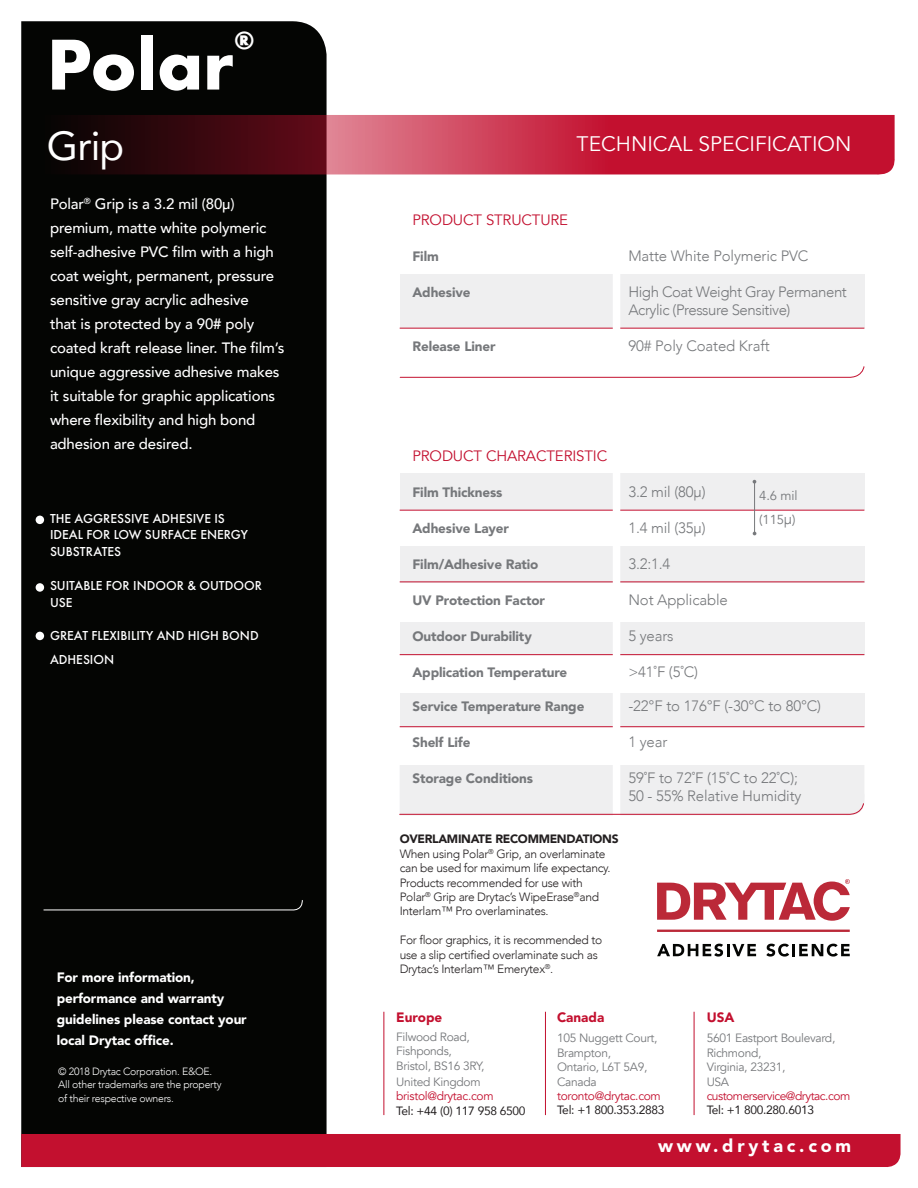
<style>
.page{position:relative;width:918px;height:1188px;background:#fff}
.page>*{position:absolute;margin:0;border:0;box-sizing:border-box;transform-origin:0 0}
.t1{font:700 74.7px "Futura EF";color:#fff}
.t2{font:700 43.5px "Futura EF";color:#fff}
.t3{font:40.5px "Avenir";color:#fff}
.t4{font:21px "Avenir";color:#fff}
.t5{font:900 18px "Avenir";letter-spacing:.21em;color:#fff}
.t6{font:500 15px/24px "Avenir";letter-spacing:-.01em;color:#fff}
.t7{font:300 15px "Avenir";letter-spacing:-.01em;color:#76787b}
.t8{font:300 15px "Avenir";letter-spacing:-.03em;color:#76787b}
.t9{font:15px "Avenir";letter-spacing:-.01em;color:#c3102f}
.t10{font:900 13.5px "Avenir";letter-spacing:-.01em;color:#76787b}
.t11{font:500 13.5px/16.5px "Futura EF";color:#fff}
.t12{font:900 13.5px/21px "Avenir";letter-spacing:-.01em;color:#fff}
.t13{font:900 13.5px "Avenir";color:#c3102f}
.t14{font:13.05px "Avenir";letter-spacing:-.01em;color:#76787b}
.t15{font:300 12px/14.4px "Avenir";letter-spacing:-.025em;color:#231f20}
.t16{font:12px "Avenir";letter-spacing:-.025em;color:#76787b}
.t17{font:12px "Avenir";letter-spacing:-.025em;color:#c3102f}
.t18{font:12px "Avenir";letter-spacing:-.025em;color:#231f20}
.t19{font:900 12px "Avenir";letter-spacing:-.025em;color:#231f20}
.t20{font:300 10.5px/13.5px "Avenir";letter-spacing:-.025em;color:#fff}
.s1{font-weight:300;font-size:15px}
</style>
<div class="page">
<div style="left:21px;top:21px;width:306px;height:1113px;background:#040503"></div>
<div style="left:21px;top:1134px;width:880px;height:33px;background:#c3102f"></div>
<svg style="left:44px;top:115px;width:851px;height:60px;background:#982236"></svg>
<svg style="left:43px;top:900px;width:261px;height:11px;background:#1b1c1a"></svg>
<hr style="left:384px;top:1012px;width:1px;height:103px;background:#c3102f">
<hr style="left:545px;top:1012px;width:1px;height:103px;background:#c3102f">
<hr style="left:694px;top:1012px;width:1px;height:103px;background:#c3102f">
<svg style="left:657px;top:879px;width:193px;height:42px"></svg>
<svg style="left:657px;top:944px;width:99px;height:13px"></svg>
<svg style="left:766px;top:944px;width:84px;height:13px"></svg>
<hr style="left:657px;top:930px;width:193px;height:2px;background:#bb2938">
<div style="left:36px;top:516px;width:8px;height:8px;background:#fff;border-radius:50%"></div>
<div style="left:36px;top:583px;width:8px;height:9px;background:#fff;border-radius:50%"></div>
<div style="left:36px;top:632px;width:8px;height:8px;background:#fff;border-radius:50%"></div>
<div style="left:400px;top:274px;width:464px;height:54px;background:#efeff0"></div>
<hr style="left:400px;top:328px;width:464px;height:1px;background:#c3102f">
<div style="left:400px;top:693px;width:464px;height:33px;background:#efeff0"></div>
<div style="left:400px;top:623px;width:464px;height:32px;background:#efeff0"></div>
<div style="left:400px;top:546px;width:464px;height:36px;background:#efeff0"></div>
<div style="left:400px;top:474px;width:464px;height:36px;background:#efeff0"></div>
<hr style="left:400px;top:510px;width:464px;height:1px;background:#c3102f">
<hr style="left:400px;top:582px;width:464px;height:1px;background:#c3102f">
<hr style="left:400px;top:654px;width:464px;height:1px;background:#c3102f">
<hr style="left:400px;top:726px;width:464px;height:1px;background:#c3102f">
<div style="left:613px;top:242px;width:7px;height:133px;background:#fff"></div>
<hr style="left:754px;top:480px;width:1px;height:53px;background:#76787b">
<svg style="left:399px;top:366px;width:466px;height:12px"></svg>
<div style="left:613px;top:447px;width:7px;height:404px;background:#fff"></div>
<div style="left:399px;top:765px;width:466px;height:50px;background:#efeff0"></div>
<p class="t1" style="left:47px;top:20px;width:188px">Polar</p>
<p class="t2" style="left:234px;top:24px;width:23px">®</p>
<p class="t3" style="left:47px;top:113px;width:79px">Grip</p>
<p class="t6" style="left:50px;top:191px;width:236px">Polar<sup>®</sup> Grip is a 3.2 mil (80μ) premium, matte white polymeric self-adhesive PVC film with a high coat weight, permanent, pressure sensitive gray acrylic adhesive<br>that is protected by a 90# poly coated kraft release liner. The film’s unique aggressive adhesive makes it suitable for graphic applications where flexibility and high bond adhesion are desired.</p>
<p class="t11" style="left:50px;top:510px;width:199px">THE AGGRESSIVE ADHESIVE IS<br>IDEAL FOR LOW SURFACE ENERGY<br>SUBSTRATES</p>
<p class="t11" style="left:50px;top:578px;width:213px">SUITABLE FOR INDOOR &amp; OUTDOOR<br>USE</p>
<p class="t11" style="left:50px;top:623px;width:210px;line-height:24px">GREAT FLEXIBILITY AND HIGH BOND<br>ADHESION</p>
<p class="t12" style="left:57px;top:967px;width:192px">For more information, performance and warranty guidelines please contact your local Drytac office.</p>
<p class="t20" style="left:58px;top:1064px;width:165px">© 2018 Drytac Corporation. E&amp;OE.<br>All other trademarks are the property of their respective owners.</p>
<p class="t4" style="left:577px;top:131px;width:276px">TECHNICAL SPECIFICATION</p>
<p class="t9" style="left:412px;top:211px;width:157px">PRODUCT STRUCTURE</p>
<p class="t10" style="left:412px;top:245px;width:28px">Film</p>
<p class="t7" style="left:628px;top:247px;width:182px">Matte White Polymeric PVC</p>
<p class="t10" style="left:412px;top:281px;width:60px">Adhesive</p>
<p class="t8" style="left:628px;top:283px;width:220px">High Coat Weight Gray Permanent</p>
<p class="t8" style="left:628px;top:301px;width:164px">Acrylic (Pressure Sensitive)</p>
<p class="t10" style="left:412px;top:335px;width:85px">Release Liner</p>
<p class="t7" style="left:628px;top:337px;width:143px">90# Poly Coated Kraft</p>
<p class="t9" style="left:412px;top:447px;width:196px">PRODUCT CHARACTERISTIC</p>
<p class="t10" style="left:412px;top:480px;width:92px">Film Thickness</p>
<p class="t7" style="left:628px;top:483px;width:79px">3.2 mil (80μ)</p>
<p class="t10" style="left:412px;top:516px;width:98px">Adhesive Layer</p>
<p class="t7" style="left:628px;top:519px;width:79px">1.4 mil (35μ)</p>
<p class="t10" style="left:412px;top:552px;width:128px">Film/Adhesive Ratio</p>
<p class="t7" style="left:628px;top:555px;width:43px">3.2:1.4</p>
<p class="t10" style="left:412px;top:588px;width:134px">UV Protection Factor</p>
<p class="t7" style="left:628px;top:591px;width:101px">Not Applicable</p>
<p class="t10" style="left:412px;top:624px;width:121px">Outdoor Durability</p>
<p class="t7" style="left:628px;top:627px;width:47px">5 years</p>
<p class="t10" style="left:412px;top:660px;width:156px">Application Temperature</p>
<p class="t7" style="left:628px;top:663px;width:71px">&gt;41˚F (5˚C)</p>
<p class="t10" style="left:412px;top:695px;width:174px">Service Temperature Range</p>
<p class="t7" style="left:628px;top:697px;width:194px">-22°F to 176°F (-30°C to 80°C)</p>
<p class="t10" style="left:412px;top:731px;width:60px">Shelf Life</p>
<p class="t7" style="left:628px;top:733px;width:41px">1 year</p>
<p class="t10" style="left:412px;top:767px;width:122px">Storage Conditions</p>
<p class="t7" style="left:628px;top:769px;width:171px">59˚F to 72˚F (15˚C to 22˚C);</p>
<p class="t7" style="left:628px;top:787px;width:175px">50 - 55% Relative Humidity</p>
<p class="t14" style="left:759px;top:487px;width:40px">4.6 mil</p>
<p class="t14" style="left:759px;top:511px;width:38px">(115<span class="s1">μ</span>)</p>
<p class="t19" style="left:400px;top:829px;width:220px">OVERLAMINATE RECOMMENDATIONS</p>
<p class="t15" style="left:400px;top:846px;width:212px">When using Polar<sup>®</sup> Grip, an overlaminate can be used for maximum life expectancy.<br>Products recommended for use with Polar<sup>®</sup> Grip are Drytac’s WipeErase<sup>®</sup>and Interlam™ Pro overlaminates.</p>
<p class="t15" style="left:400px;top:933px;width:204px">For floor graphics, it is recommended to use a slip certified overlaminate such as<br>Drytac’s Interlam™ Emerytex<sup>®</sup>.</p>
<p class="t13" style="left:396px;top:1006px;width:47px">Europe</p>
<p class="t16" style="left:396px;top:1030px;width:75px">Filwood Road,</p>
<p class="t16" style="left:396px;top:1044px;width:57px">Fishponds,</p>
<p class="t16" style="left:396px;top:1058px;width:90px">Bristol, BS16 3RY,</p>
<p class="t16" style="left:396px;top:1075px;width:86px">United Kingdom</p>
<p class="t17" style="left:396px;top:1089px;width:99px">bristol@drytac.com</p>
<p class="t18" style="left:396px;top:1101px;width:131px">Tel: +44 (0) 117 958 6500</p>
<p class="t13" style="left:557px;top:1006px;width:49px">Canada</p>
<p class="t16" style="left:557px;top:1031px;width:102px">105 Nuggett Court,</p>
<p class="t16" style="left:557px;top:1046px;width:56px">Brampton,</p>
<p class="t16" style="left:557px;top:1060px;width:92px">Ontario, L6T 5A9,</p>
<p class="t16" style="left:557px;top:1074px;width:41px">Canada</p>
<p class="t17" style="left:557px;top:1089px;width:105px">toronto@drytac.com</p>
<p class="t18" style="left:557px;top:1101px;width:109px">Tel: +1 800.353.2883</p>
<p class="t13" style="left:707px;top:1006px;width:29px">USA</p>
<p class="t16" style="left:707px;top:1031px;width:130px">5601 Eastport Boulevard,</p>
<p class="t16" style="left:707px;top:1046px;width:56px">Richmond,</p>
<p class="t16" style="left:707px;top:1060px;width:80px">Virginia, 23231,</p>
<p class="t16" style="left:707px;top:1074px;width:24px">USA</p>
<p class="t17" style="left:707px;top:1089px;width:145px">customerservice@drytac.com</p>
<p class="t18" style="left:707px;top:1101px;width:109px">Tel: +1 800.280.6013</p>
<p class="t5" style="left:658px;top:1130px;width:195px">www.drytac.com</p>
</div>
